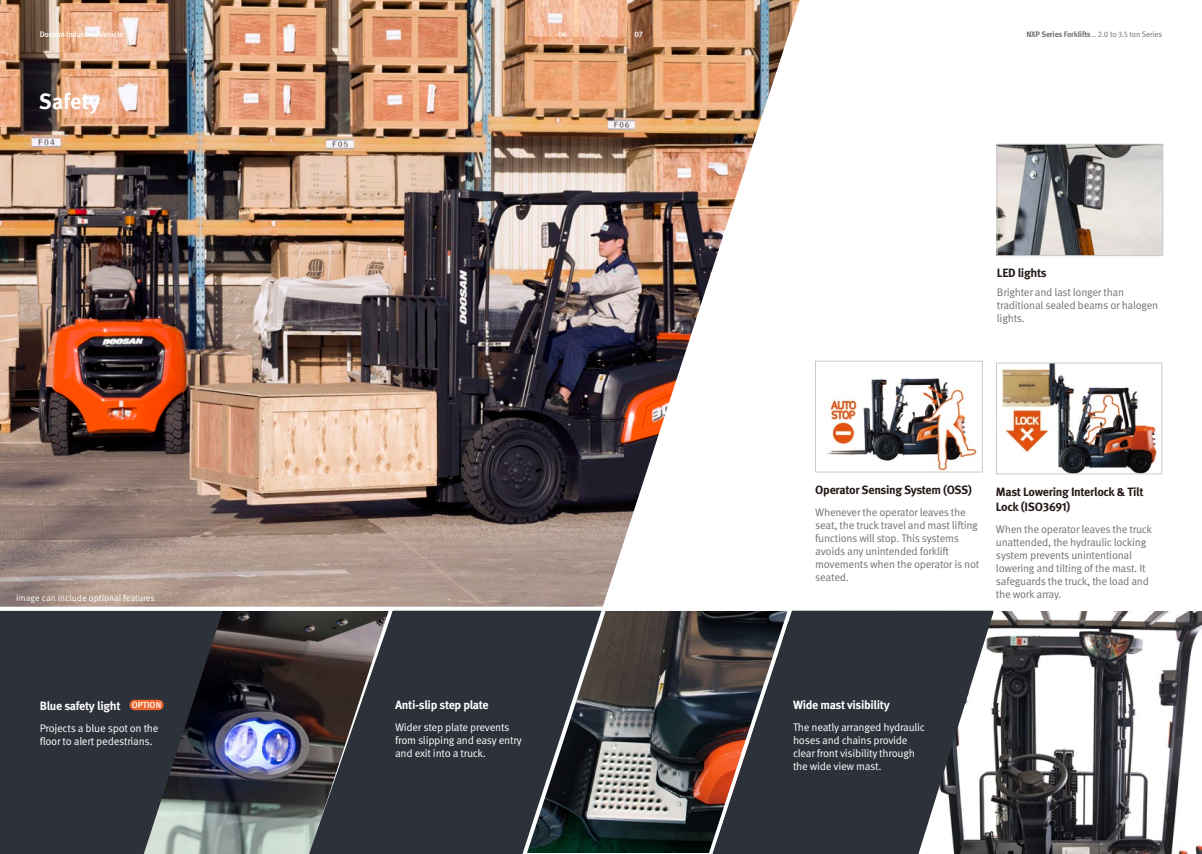
<style>
.page{position:relative;width:1202px;height:854px;background:#fff}
.page>*{position:absolute;margin:0;border:0;box-sizing:border-box;transform-origin:0 0}
.t1{font:700 22px "Meta Pro";color:#fff}
.t2{font:700 12px/15px "Meta Pro";letter-spacing:-.025em;color:#231916}
.t3{font:700 12px "Meta Pro";letter-spacing:-.025em;color:#fff}
.t4{font:11px/13px "Meta Pro";letter-spacing:-.025em;color:#727272}
.t5{font:11px/13px "Meta Pro";letter-spacing:-.025em;color:#fff}
.t6{font:9px "Meta Pro";color:#fff}
.t7{font:500 8.9px "Meta Pro";color:#fff}
.t8{font:700 8px "Meta Pro";letter-spacing:-.025em;color:#727272}
.t9{font:500 8px "Meta Pro";letter-spacing:-.025em;color:#fff}
.s1{font-weight:400}
</style>
<div class="page">
<img style="left:993px;top:610px;width:209px;height:243px">
<img style="left:222px;top:610px;width:67px;height:243px">
<img style="left:839px;top:378px;width:138px;height:92px">
<div style="left:815px;top:361px;width:167px;height:111px;border:1px solid #c9cacb"></div>
<svg style="left:0;top:610px;width:222px;height:243px;background:#353940"></svg>
<div style="left:130px;top:699px;width:34px;height:11px;background:#ea642d;border-radius:5px"></div>
<svg style="left:289px;top:611px;width:20px;height:242px;background:#504e51"></svg>
<svg style="left:309px;top:610px;width:160px;height:243px;background:#38393e"></svg>
<img style="left:0;top:0;width:469px;height:606px">
<img style="left:469px;top:0;width:370px;height:853px">
<hr style="left:0;top:606px;width:1202px;height:4px;background:#fff">
<img style="left:1002px;top:364px;width:155px;height:108px">
<div style="left:996px;top:362px;width:166px;height:112px;border:1px solid #c9cacb"></div>
<img style="left:999px;top:146px;width:162px;height:108px">
<div style="left:997px;top:144px;width:166px;height:112px;border:1px solid #c9cacb"></div>
<svg style="left:712px;top:610px;width:281px;height:243px;background:#48484e"></svg>
<p class="t9" style="left:40px;top:29px;width:85px">Doosan Industrial Vehicle</p>
<p class="t9" style="left:558px;top:29px;width:11px">06</p>
<p class="t9" style="left:635px;top:29px;width:10px">07</p>
<p class="t8" style="left:1026px;top:29px;width:138px">NXP Series Forklifts <span class="s1">_ 2.0 to 3.5 ton Series</span></p>
<h1 class="t1" style="left:39px;top:88px;width:63px">Safety</h1>
<p class="t6" style="left:16px;top:591px;width:140px">image can include optional features</p>
<p class="t7" style="left:132px;top:699px;width:31px">OPTION</p>
<p class="t3" style="left:395px;top:697px;width:95px">Anti-slip step plate</p>
<p class="t5" style="left:395px;top:720px;width:128px">Wider step plate prevents from slipping and easy entry and exit into a truck.</p>
<p class="t3" style="left:40px;top:698px;width:83px">Blue safety light</p>
<p class="t5" style="left:40px;top:721px;width:120px">Projects a blue spot on the floor to alert pedestrians.</p>
<p class="t2" style="left:997px;top:266px;width:51px">LED lights</p>
<p class="t4" style="left:997px;top:286px;width:163px">Brighter and last longer than traditional sealed beams or halogen lights.</p>
<p class="t2" style="left:815px;top:482px;width:158px">Operator Sensing System (OSS)</p>
<p class="t4" style="left:815px;top:505px;width:166px">Whenever the operator leaves the seat, the truck travel and mast lifting functions will stop. This systems avoids any unintended forklift movements when the operator is not seated.</p>
<p class="t2" style="left:996px;top:484px;width:149px">Mast Lowering Interlock &amp; Tilt<br>Lock (ISO3691)</p>
<p class="t4" style="left:996px;top:522px;width:158px">When the operator leaves the truck unattended, the hydraulic locking system prevents unintentional lowering and tilting of the mast. It safeguards the truck, the load and the work array.</p>
<p class="t3" style="left:793px;top:697px;width:98px">Wide mast visibility</p>
<p class="t5" style="left:793px;top:720px;width:134px">The neatly arranged hydraulic hoses and chains provide clear front visibility through the wide view mast.</p>
</div>
